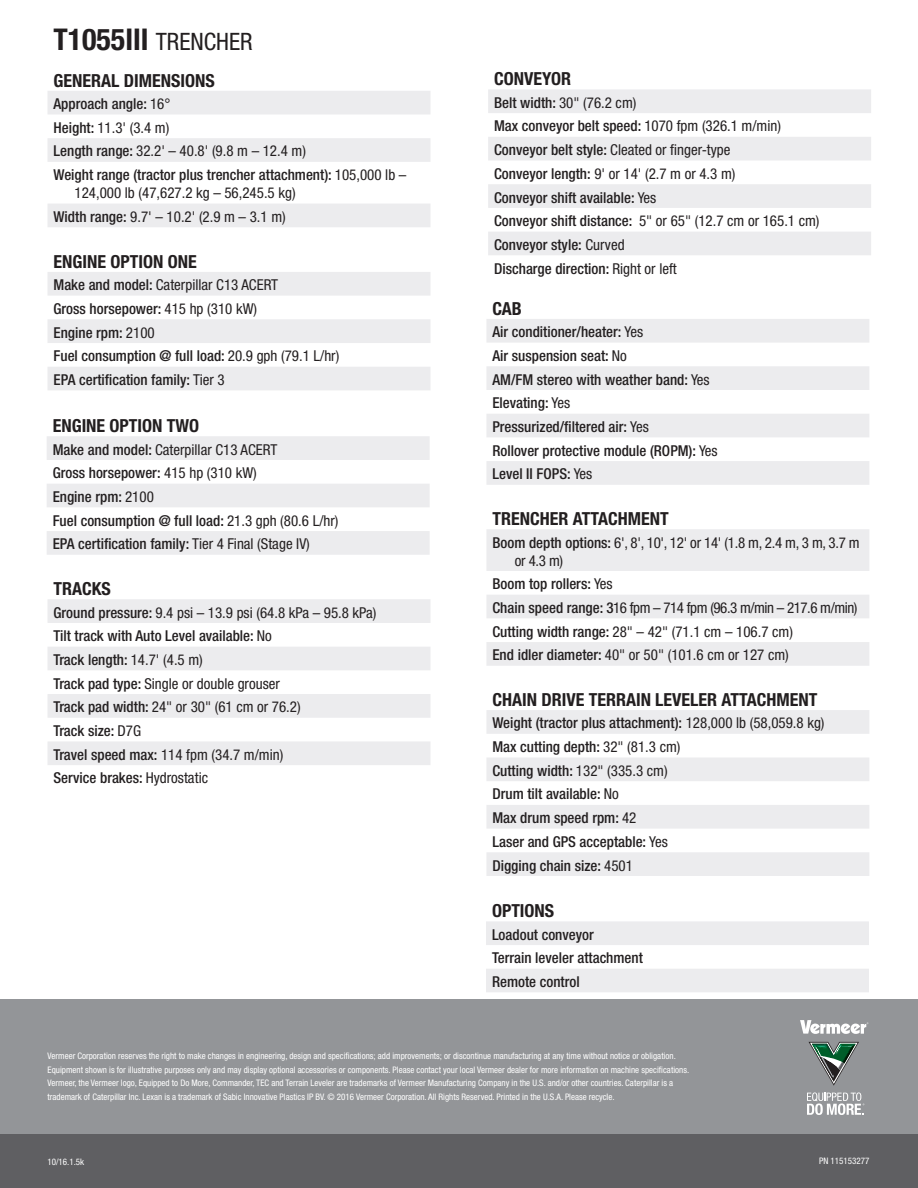
<style>
.page{position:relative;width:918px;height:1188px;background:#fff}
.page>*{position:absolute;margin:0;border:0;box-sizing:border-box;transform-origin:0 0}
.t1{font:700 condensed 30px "Helvetica Neue";color:#231f20}
.t2{font:700 condensed 18px "Helvetica Neue";color:#231f20}
.t3{font:500 condensed 15px/18px "Helvetica Neue";color:#231f20}
.t4{font:condensed 15px/18px "Helvetica Neue";color:#231f20}
.t5{font:condensed 15px "Helvetica Neue";letter-spacing:-.03em;color:#231f20}
.t6{font:condensed 9px/13.5px "Helvetica Neue";color:#fff}
.s1{font-weight:400;font-size:24px}
.s2{font-weight:400}
.s3{font-weight:500}
</style>
<div class="page">
<svg style="left:48px;top:91px;width:382px;height:136px;fill:#ececee"></svg>
<svg style="left:48px;top:272px;width:382px;height:118px;fill:#ececee"></svg>
<svg style="left:486px;top:529px;width:383px;height:137px;fill:#ececee"></svg>
<svg style="left:486px;top:710px;width:383px;height:166px;fill:#ececee"></svg>
<svg style="left:48px;top:599px;width:382px;height:166px;fill:#ececee"></svg>
<svg style="left:486px;top:319px;width:383px;height:166px;fill:#ececee"></svg>
<svg style="left:488px;top:89px;width:383px;height:166px;fill:#ececee"></svg>
<svg style="left:486px;top:921px;width:383px;height:71px"></svg>
<svg style="left:47px;top:436px;width:383px;height:119px;fill:#ececee"></svg>
<div style="left:0;top:999px;width:918px;height:151px;background:#939598"></div>
<svg style="left:800px;top:1020px;width:68px;height:14px"></svg>
<svg style="left:807px;top:1092px;width:57px;height:23px"></svg>
<svg style="left:809px;top:1042px;width:50px;height:44px"></svg>
<div style="left:0;top:1134px;width:918px;height:54px;background:#5f5f62"></div>
<p class="t1" style="left:53px;top:21px;width:201px">T1055III <span class="s1">TRENCHER</span></p>
<p class="t2" style="left:54px;top:69px;width:163px">GENERAL DIMENSIONS</p>
<p class="t3" style="left:54px;top:95px;width:118px">Approach angle: <span class="s2">16°</span></p>
<p class="t4" style="left:54px;top:118px;width:117px"><span class="s3">Height:</span> 11.3' (3.4 m)</p>
<p class="t4" style="left:54px;top:142px;width:254px"><span class="s3">Length range:</span> 32.2' – 40.8' (9.8 m – 12.4 m)</p>
<p class="t3" style="left:75px;top:166px;width:333px;text-indent:-21px">Weight range (tractor plus trencher attachment): <span class="s2">105,000 lb –<br>124,000 lb (47,627.2 kg – 56,245.5 kg)</span></p>
<p class="t4" style="left:54px;top:207px;width:234px"><span class="s3">Width range:</span> 9.7' – 10.2' (2.9 m – 3.1 m)</p>
<p class="t2" style="left:54px;top:250px;width:145px">ENGINE OPTION ONE</p>
<p class="t4" style="left:54px;top:276px;width:226px"><span class="s3">Make and model:</span> Caterpillar C13 ACERT</p>
<p class="t3" style="left:54px;top:299px;width:205px">Gross horsepower: <span class="s2">415 hp (310 kW)</span></p>
<p class="t3" style="left:54px;top:323px;width:103px">Engine rpm: <span class="s2">2100</span></p>
<p class="t3" style="left:54px;top:347px;width:287px">Fuel consumption @ full load: <span class="s2">20.9 gph (79.1 L/hr)</span></p>
<p class="t3" style="left:54px;top:371px;width:173px">EPA certification family: <span class="s2">Tier 3</span></p>
<p class="t2" style="left:53px;top:415px;width:148px">ENGINE OPTION TWO</p>
<p class="t4" style="left:53px;top:440px;width:226px"><span class="s3">Make and model:</span> Caterpillar C13 ACERT</p>
<p class="t3" style="left:53px;top:464px;width:206px">Gross horsepower: <span class="s2">415 hp (310 kW)</span></p>
<p class="t3" style="left:53px;top:487px;width:103px">Engine rpm: <span class="s2">2100</span></p>
<p class="t3" style="left:53px;top:511px;width:287px">Fuel consumption @ full load: <span class="s2">21.3 gph (80.6 L/hr)</span></p>
<p class="t3" style="left:53px;top:535px;width:259px">EPA certification family: <span class="s2">Tier 4 Final (Stage IV)</span></p>
<p class="t2" style="left:54px;top:578px;width:59px">TRACKS</p>
<p class="t4" style="left:54px;top:603px;width:324px"><span class="s3">Ground pressure:</span> 9.4 psi – 13.9 psi (64.8 kPa – 95.8 kPa)</p>
<p class="t3" style="left:54px;top:627px;width:220px">Tilt track with Auto Level available: <span class="s2">No</span></p>
<p class="t3" style="left:54px;top:650px;width:151px">Track length: <span class="s2">14.7' (4.5 m)</span></p>
<p class="t4" style="left:54px;top:674px;width:228px"><span class="s3">Track pad type:</span> Single or double grouser</p>
<p class="t4" style="left:54px;top:698px;width:249px"><span class="s3">Track pad width:</span> 24" or 30" (61 cm or 76.2)</p>
<p class="t3" style="left:54px;top:722px;width:89px">Track size: <span class="s2">D7G</span></p>
<p class="t4" style="left:54px;top:745px;width:231px"><span class="s3">Travel speed max:</span> 114 fpm (34.7 m/min)</p>
<p class="t3" style="left:54px;top:769px;width:156px">Service brakes: <span class="s2">Hydrostatic</span></p>
<p class="t2" style="left:494px;top:68px;width:79px">CONVEYOR</p>
<p class="t4" style="left:494px;top:93px;width:144px"><span class="s3">Belt width:</span> 30" (76.2 cm)</p>
<p class="t3" style="left:494px;top:117px;width:288px">Max conveyor belt speed: <span class="s2">1070 fpm (326.1 m/min)</span></p>
<p class="t4" style="left:494px;top:141px;width:238px"><span class="s3">Conveyor belt style:</span> Cleated or finger-type</p>
<p class="t4" style="left:494px;top:164px;width:243px"><span class="s3">Conveyor length:</span> 9' or 14' (2.7 m or 4.3 m)</p>
<p class="t3" style="left:494px;top:188px;width:164px">Conveyor shift available: <span class="s2">Yes</span></p>
<p class="t4" style="left:494px;top:212px;width:327px"><span class="s3">Conveyor shift distance:</span> 5" or 65" (12.7 cm or 165.1 cm)</p>
<p class="t3" style="left:494px;top:235px;width:132px">Conveyor style: <span class="s2">Curved</span></p>
<p class="t3" style="left:494px;top:259px;width:184px">Discharge direction: <span class="s2">Right or left</span></p>
<p class="t2" style="left:492px;top:297px;width:31px">CAB</p>
<p class="t3" style="left:492px;top:323px;width:152px">Air conditioner/heater: <span class="s2">Yes</span></p>
<p class="t3" style="left:492px;top:346px;width:136px">Air suspension seat: <span class="s2">No</span></p>
<p class="t3" style="left:492px;top:370px;width:219px">AM/FM stereo with weather band: <span class="s2">Yes</span></p>
<p class="t3" style="left:492px;top:394px;width:79px">Elevating: <span class="s2">Yes</span></p>
<p class="t3" style="left:492px;top:417px;width:158px">Pressurized/filtered air: <span class="s2">Yes</span></p>
<p class="t3" style="left:492px;top:441px;width:227px">Rollover protective module (ROPM): <span class="s2">Yes</span></p>
<p class="t3" style="left:492px;top:465px;width:101px">Level II FOPS: <span class="s2">Yes</span></p>
<p class="t2" style="left:492px;top:508px;width:178px">TRENCHER ATTACHMENT</p>
<p class="t4" style="left:515px;top:533px;width:346px;text-indent:-22px"><span class="s3">Boom depth options:</span> 6', 8', 10', 12' or 14' (1.8 m, 2.4 m, 3 m, 3.7 m or 4.3 m)</p>
<p class="t3" style="left:492px;top:575px;width:122px">Boom top rollers: <span class="s2">Yes</span></p>
<p class="t5" style="left:492px;top:599px;width:367px"><span class="s3">Chain speed range: 3</span>16 fpm – 714 fpm (96.3 m/min – 217.6 m/min)</p>
<p class="t4" style="left:492px;top:622px;width:302px"><span class="s3">Cutting width range:</span> 28" – 42" (71.1 cm – 106.7 cm)</p>
<p class="t4" style="left:492px;top:646px;width:298px"><span class="s3">End idler diameter:</span> 40" or 50" (101.6 cm or 127 cm)</p>
<p class="t2" style="left:492px;top:689px;width:327px">CHAIN DRIVE TERRAIN LEVELER ATTACHMENT</p>
<p class="t3" style="left:492px;top:714px;width:334px">Weight (tractor plus attachment): <span class="s2">128,000 lb (58,059.8 kg)</span></p>
<p class="t3" style="left:492px;top:738px;width:190px">Max cutting depth: <span class="s2">32" (81.3 cm)</span></p>
<p class="t3" style="left:492px;top:761px;width:177px">Cutting width: <span class="s2">132" (335.3 cm)</span></p>
<p class="t3" style="left:492px;top:785px;width:128px">Drum tilt available: <span class="s2">No</span></p>
<p class="t3" style="left:492px;top:809px;width:146px">Max drum speed rpm: <span class="s2">42</span></p>
<p class="t3" style="left:492px;top:832px;width:177px">Laser and GPS acceptable: <span class="s2">Yes</span></p>
<p class="t3" style="left:492px;top:856px;width:142px">Digging chain size: <span class="s2">4501</span></p>
<p class="t2" style="left:492px;top:900px;width:64px">OPTIONS</p>
<p class="t3" style="left:492px;top:925px;width:103px">Loadout conveyor</p>
<p class="t3" style="left:492px;top:949px;width:152px">Terrain leveler attachment</p>
<p class="t3" style="left:492px;top:972px;width:89px">Remote control</p>
<p class="t6" style="left:48px;top:1049px;width:643px">Vermeer Corporation reserves the right to make changes in engineering, design and specifications; add improvements; or discontinue manufacturing at any time without notice or obligation.<br>Equipment shown is for illustrative purposes only and may display optional accessories or components. Please contact your local Vermeer dealer for more information on machine specifications.<br>Vermeer, the Vermeer logo, Equipped to Do More, Commander, TEC and Terrain Leveler are trademarks of Vermeer Manufacturing Company in the U.S. and/or other countries. Caterpillar is a trademark of Caterpillar Inc. Lexan is a trademark of Sabic Innovative Plastics IP BV. © 2016 Vermeer Corporation. All Rights Reserved. Printed in the U.S.A. Please recycle.</p>
<p class="t6" style="left:48px;top:1155px;width:38px">10/16.1.5k</p>
<p class="t6" style="left:819px;top:1154px;width:52px">PN 115153277</p>
</div>
